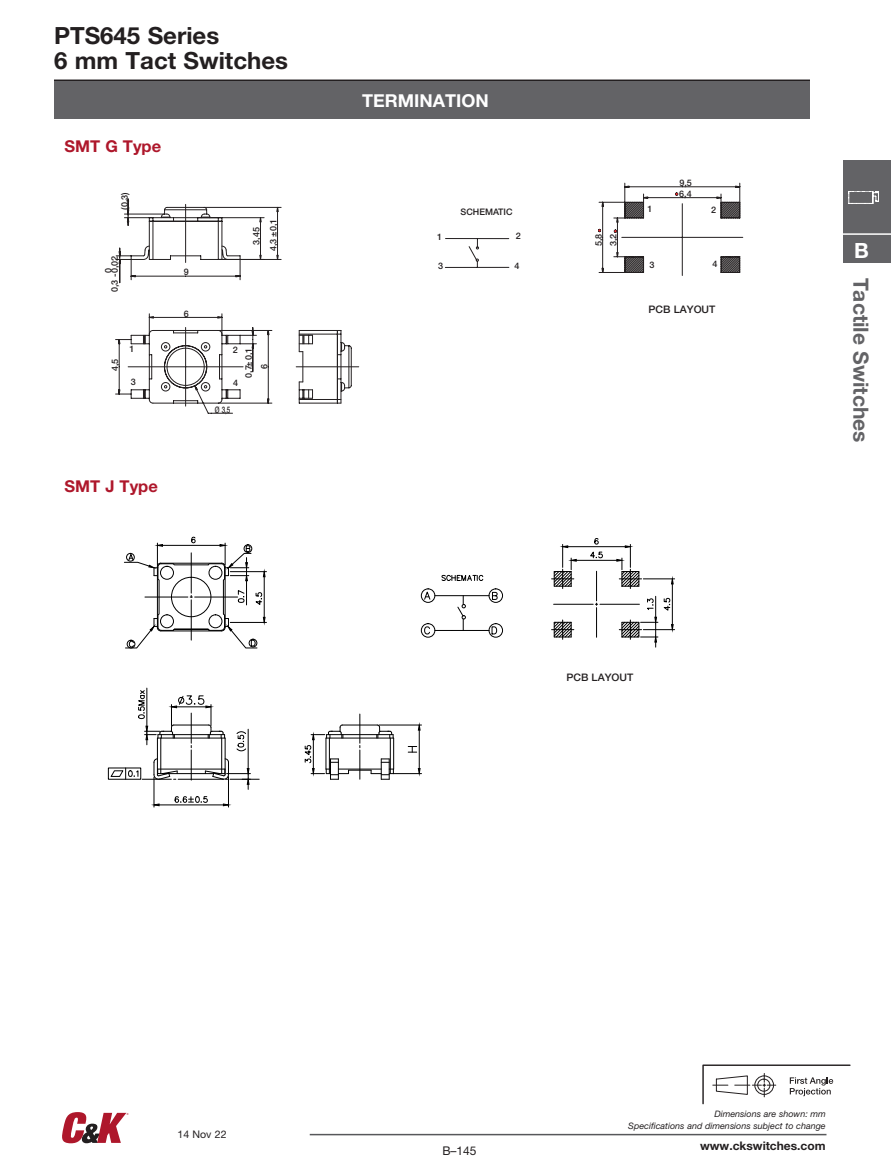
<style>
.page{position:relative;width:891px;height:1175px;background:#fff}
.page>*{position:absolute;margin:0;border:0;box-sizing:border-box;transform-origin:0 0}
.Page_head_left{font:700 23.7px "Helvetica Neue LT Std";color:#231f20}
.t1{font:700 21px "Helvetica Neue LT Std";color:#636366}
.t2{font:700 21px "Helvetica Neue LT Std";color:#fff}
.Category_head_-_wht{font:700 17.85px "Helvetica Neue LT Std";color:#fff}
.t3{font:700 16.35px "Helvetica Neue LT Std";color:#ae172b}
.t4{font:12px "Helvetica Neue LT Std";color:#231f20}
.t5{font:700 11.85px "Helvetica Neue LT Std";color:#231f20}
.footer-url{font:10.5px "Helvetica Neue LT Std";color:#231f20}
.t6{font:500 10.35px "Helvetica Neue LT Std";color:#231f20}
.t7{font:500 9px/17.1px "Helvetica Neue";color:#231f20;text-align:center}
.t8{font:500 9px "Helvetica Neue";color:#231f20;scale:.7 1}
.t9{font:italic 8.85px/11.9px "Helvetica Neue LT Std";color:#231f20;text-align:right}
</style>
<div class="page">
<hr style="left:310px;top:1133px;width:516px;height:2px;background:#57585a">
<svg style="left:62px;top:1112px;width:67px;height:31px"></svg>
<div style="left:843px;top:160px;width:48px;height:102px;background:#636366"></div>
<svg style="left:849px;top:191px;width:30px;height:13px"></svg>
<hr style="left:821px;top:233px;width:70px;height:2px;background:#fff">
<hr style="left:54px;top:80px;width:756px;height:1px;background:#231f20">
<div style="left:54px;top:81px;width:756px;height:38px;background:#636366"></div>
<svg style="left:702px;top:1064px;width:149px;height:40px"></svg>
<svg style="left:115px;top:198px;width:118px;height:216px"></svg>
<svg style="left:128px;top:204px;width:231px;height:202px"></svg>
<svg style="left:445px;top:182px;width:298px;height:93px"></svg>
<svg style="left:492px;top:626px;width:5px;height:8px"></svg>
<svg style="left:442px;top:574px;width:41px;height:7px"></svg>
<div style="left:489px;top:588px;width:14px;height:14px;border:1px solid #000;border-radius:50%"></div>
<hr style="left:452px;top:630px;width:37px;height:1px;background:#000">
<div style="left:489px;top:623px;width:14px;height:14px;border:1px solid #000;border-radius:50%"></div>
<svg style="left:492px;top:592px;width:5px;height:7px"></svg>
<svg style="left:424px;top:591px;width:6px;height:8px"></svg>
<div style="left:421px;top:588px;width:14px;height:14px;border:1px solid #000;border-radius:50%"></div>
<div style="left:421px;top:623px;width:14px;height:14px;border:1px solid #000;border-radius:50%"></div>
<svg style="left:424px;top:626px;width:28px;height:8px"></svg>
<hr style="left:435px;top:595px;width:54px;height:1px;background:#000">
<svg style="left:458px;top:595px;width:8px;height:35px"></svg>
<hr style="left:230px;top:571px;width:36px;height:1px;background:#000">
<hr style="left:230px;top:622px;width:36px;height:1px;background:#000">
<hr style="left:191px;top:750px;width:1px;height:30px;background:#000">
<hr style="left:147px;top:688px;width:1px;height:38px;background:#000">
<hr style="left:228px;top:776px;width:1px;height:31px;background:#000">
<hr style="left:154px;top:777px;width:1px;height:30px;background:#000">
<hr style="left:159px;top:804px;width:64px;height:1px;background:#000">
<svg style="left:223px;top:803px;width:7px;height:3px"></svg>
<svg style="left:152px;top:803px;width:7px;height:3px"></svg>
<svg style="left:175px;top:796px;width:33px;height:7px"></svg>
<hr style="left:576px;top:560px;width:41px;height:1px;background:#000">
<svg style="left:590px;top:551px;width:13px;height:7px"></svg>
<hr style="left:568px;top:546px;width:57px;height:1px;background:#000">
<svg style="left:594px;top:538px;width:5px;height:6px"></svg>
<hr style="left:554px;top:604px;width:39px;height:1px;background:#000">
<hr style="left:600px;top:604px;width:39px;height:1px;background:#000">
<hr style="left:596px;top:607px;width:1px;height:30px;background:#000">
<hr style="left:596px;top:571px;width:1px;height:30px;background:#000">
<hr style="left:643px;top:578px;width:32px;height:1px;background:#000">
<hr style="left:643px;top:629px;width:32px;height:1px;background:#000">
<hr style="left:672px;top:584px;width:1px;height:40px;background:#000">
<svg style="left:671px;top:577px;width:3px;height:7px"></svg>
<svg style="left:552px;top:544px;width:25px;height:44px"></svg>
<svg style="left:617px;top:544px;width:25px;height:44px"></svg>
<svg style="left:552px;top:620px;width:22px;height:19px"></svg>
<svg style="left:124px;top:537px;width:141px;height:111px"></svg>
<svg style="left:619px;top:596px;width:55px;height:51px"></svg>
<hr style="left:163px;top:773px;width:51px;height:1px;background:#000">
<hr style="left:157px;top:769px;width:68px;height:1px;background:#000">
<hr style="left:157px;top:738px;width:1px;height:36px;background:#000">
<hr style="left:161px;top:738px;width:1px;height:35px;background:#000">
<hr style="left:225px;top:738px;width:1px;height:36px;background:#000">
<hr style="left:221px;top:738px;width:1px;height:35px;background:#000">
<hr style="left:248px;top:729px;width:1px;height:39px;background:#000">
<svg style="left:237px;top:731px;width:9px;height:20px"></svg>
<div style="left:108px;top:768px;width:33px;height:11px;border:1px solid #000"></div>
<svg style="left:111px;top:758px;width:67px;height:22px"></svg>
<hr style="left:178px;top:779px;width:45px;height:1px;background:#000">
<svg style="left:205px;top:758px;width:54px;height:31px"></svg>
<svg style="left:138px;top:690px;width:87px;height:57px"></svg>
<div style="left:171px;top:577px;width:40px;height:40px;border:1px solid #000;border-radius:50%"></div>
<svg style="left:304px;top:714px;width:118px;height:66px"></svg>
<p class="Page_head_left" style="left:54px;top:21px;width:167px">PTS645 Series</p>
<p class="Page_head_left" style="left:54px;top:46px;width:236px">6 mm Tact Switches</p>
<p class="t3" style="left:65px;top:136px;width:98px">SMT G Type</p>
<p class="t7" style="left:116px;top:210px;width:19px;rotate:-90deg">(0,3)</p>
<p class="t7" style="left:106px;top:292px;width:38px;rotate:-90deg">0,3 -0,02</p>
<p class="t7" style="left:100px;top:273px;width:7px;rotate:-90deg">0</p>
<p class="t7" style="left:184px;top:263px;width:7px">9</p>
<p class="t7" style="left:184px;top:305px;width:7px">6</p>
<p class="t7" style="left:248px;top:251px;width:34px;rotate:-90deg">3,45<br>4,3 ±0,1</p>
<p class="t7" style="left:106px;top:371px;width:14px;rotate:-90deg">4,5</p>
<p class="t7" style="left:129px;top:340px;width:7px">1</p>
<p class="t7" style="left:131px;top:373px;width:7px">3</p>
<p class="t7" style="left:233px;top:374px;width:7px">4</p>
<p class="t7" style="left:233px;top:341px;width:7px">2</p>
<p class="t7" style="left:240px;top:378px;width:32px;rotate:-90deg">0,7±0,1</p>
<p class="t7" style="left:256px;top:368px;width:7px;rotate:-90deg">6</p>
<p class="t8" style="left:215px;top:404px;width:24px">Ø 3,5</p>
<p class="t3" style="left:65px;top:476px;width:95px">SMT J Type</p>
<p class="Category_head_-_wht" style="left:362px;top:90px;width:128px">TERMINATION</p>
<p class="t7" style="left:461px;top:203px;width:54px">SCHEMATIC</p>
<p class="t7" style="left:437px;top:228px;width:7px">1</p>
<p class="t7" style="left:516px;top:227px;width:7px">2</p>
<p class="t7" style="left:438px;top:257px;width:7px">3</p>
<p class="t7" style="left:515px;top:257px;width:7px">4</p>
<p class="t7" style="left:591px;top:246px;width:14px;line-height:14.9px;text-align:left;rotate:-90deg">5,8<br>3,2</p>
<p class="t7" style="left:679px;top:174px;width:14px">9,5</p>
<p class="t7" style="left:648px;top:200px;width:7px">1</p>
<p class="t7" style="left:679px;top:185px;width:14px">6,4</p>
<p class="t7" style="left:711px;top:201px;width:7px">2</p>
<p class="t7" style="left:649px;top:256px;width:7px">3</p>
<p class="t7" style="left:713px;top:255px;width:7px">4</p>
<p class="t6" style="left:649px;top:303px;width:68px">PCB LAYOUT</p>
<p class="t6" style="left:566px;top:671px;width:68px">PCB LAYOUT</p>
<h2 class="t2" style="left:854px;top:237px;width:16px">B</h2>
<h2 class="t1" style="left:874px;top:277px;width:167px;rotate:90deg">Tactile Switches</h2>
<p class="footer-url" style="left:177px;top:1128px;width:51px">14 Nov 22</p>
<h3 class="t4" style="left:442px;top:1143px;width:36px">B–145</h3>
<p class="t9" style="left:628px;top:1107px;width:199px">Dimensions are shown: mm<br>Specifications and dimensions subject to change</p>
<h3 class="t5" style="left:700px;top:1138px;width:127px">www.ckswitches.com</h3>
</div>
